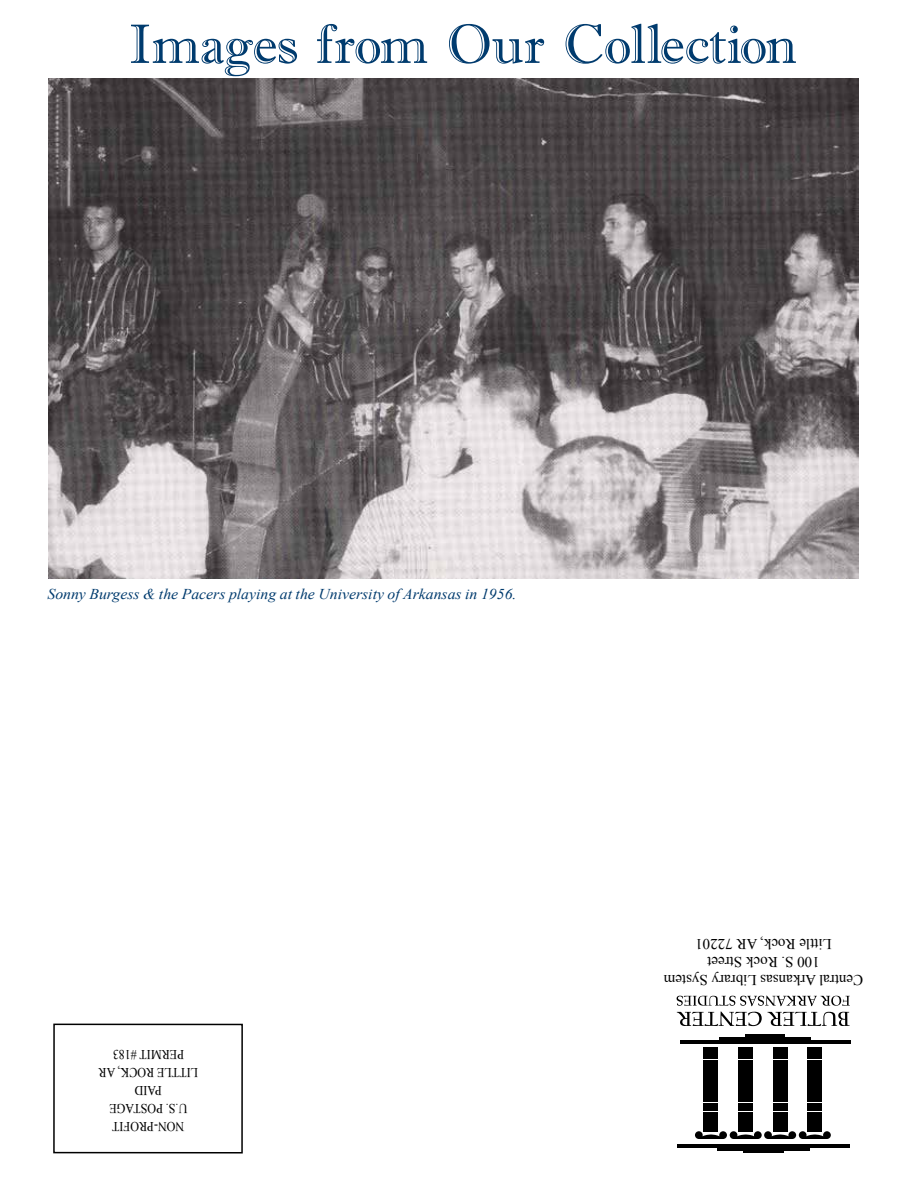
<style>
.page{position:relative;width:918px;height:1188px;background:#fff}
.page>*{position:absolute;margin:0;border:0;box-sizing:border-box;transform-origin:0 0}
.t1{font:55.5px "Imprint MT Shadow";color:#003b6e}
.t2{font:15px/18px "Times New Roman";color:#000;text-align:center}
.t3{font:italic 15px "Times New Roman";color:#003b6e;scale:1.05 1}
.t4{font:13.5px/18px "Times New Roman";color:#000;text-align:center;scale:.9 1}
</style>
<div class="page">
<div style="left:53px;top:1024px;width:190px;height:130px;border:2px solid #000"></div>
<hr style="left:680px;top:1040px;width:171px;height:3px;background:#000">
<hr style="left:719px;top:1037px;width:92px;height:3px;background:#000">
<hr style="left:745px;top:1034px;width:40px;height:3px;background:#000">
<hr style="left:677px;top:1144px;width:172px;height:3px;background:#000">
<hr style="left:717px;top:1147px;width:92px;height:3px;background:#000">
<hr style="left:743px;top:1150px;width:40px;height:3px;background:#000">
<svg style="left:677px;top:995px;width:173px;height:31px"></svg>
<div style="left:808px;top:1047px;width:14px;height:11px;background:#000"></div>
<div style="left:808px;top:1103px;width:14px;height:8px;background:#000"></div>
<div style="left:808px;top:1113px;width:14px;height:19px;background:#000"></div>
<div style="left:808px;top:1060px;width:14px;height:42px;background:#000"></div>
<div style="left:773px;top:1047px;width:14px;height:11px;background:#000"></div>
<div style="left:773px;top:1103px;width:14px;height:8px;background:#000"></div>
<div style="left:773px;top:1113px;width:14px;height:19px;background:#000"></div>
<div style="left:773px;top:1060px;width:14px;height:42px;background:#000"></div>
<div style="left:738px;top:1047px;width:15px;height:11px;background:#000"></div>
<div style="left:738px;top:1103px;width:15px;height:8px;background:#000"></div>
<div style="left:738px;top:1113px;width:15px;height:19px;background:#000"></div>
<div style="left:738px;top:1060px;width:15px;height:42px;background:#000"></div>
<div style="left:704px;top:1047px;width:14px;height:11px;background:#000"></div>
<div style="left:704px;top:1103px;width:14px;height:8px;background:#000"></div>
<div style="left:704px;top:1113px;width:14px;height:19px;background:#000"></div>
<div style="left:704px;top:1060px;width:14px;height:42px;background:#000"></div>
<svg style="left:695px;top:1131px;width:136px;height:8px"></svg>
<img style="left:48px;top:78px;width:810px;height:501px">
<h1 class="t1" style="left:129px;top:11px;width:670px">Images from Our Collection</h1>
<p class="t3" style="left:47px;top:583px;width:448px">Sonny Burgess &amp; the Pacers playing at the University of Arkansas in 1956.</p>
<p class="t4" style="left:198px;top:1136px;width:112px;rotate:-180deg">NON-PROFIT<br>U.S. POSTAGE<br>PAID<br>LITTLE ROCK, AR<br>PERMIT #183</p>
<p class="t2" style="left:863px;top:989px;width:201px;rotate:-180deg">Central Arkansas Library System<br>100 S. Rock Street<br>Little Rock, AR 72201</p>
</div>
